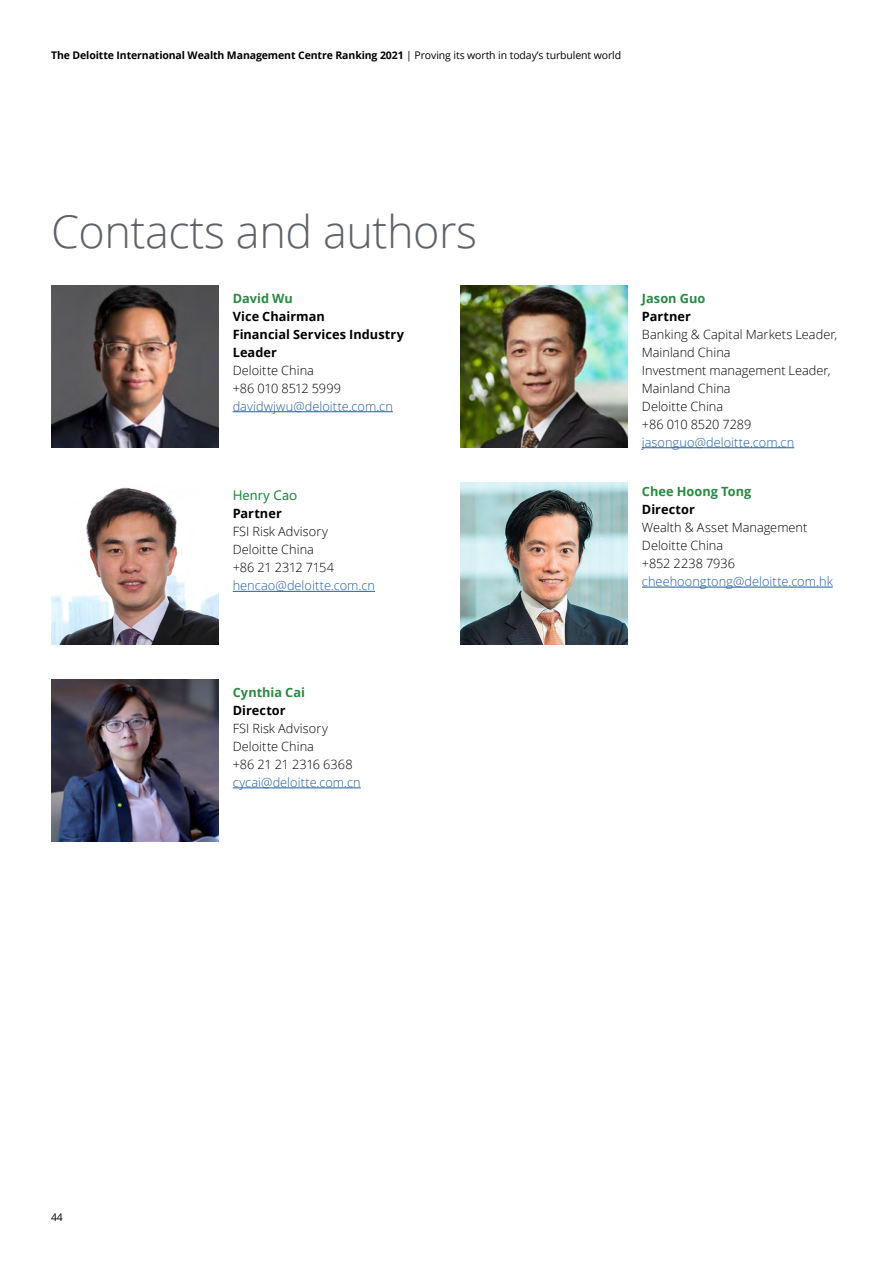
<style>
.page{position:relative;width:893px;height:1263px;background:#fff}
.page>*{position:absolute;margin:0;border:0;box-sizing:border-box;transform-origin:0 0}
.t1{font:300 45px "Open Sans";letter-spacing:-.01em;color:#5f6369}
.t2{font:300 12.75px/18px "Open Sans";color:#000}
.t3{font:300 12.75px "Open Sans";letter-spacing:.005em;color:#205d9e}
.t4{font:700 12.75px/18px "Open Sans";letter-spacing:.005em;color:#000}
.t5{font:700 12.75px "Open Sans";letter-spacing:.005em;color:#288a42}
.t6{font:12.75px "Microsoft Ya Hei UI";letter-spacing:.005em;color:#288a42}
.t7{font:700 10.5px "Open Sans";letter-spacing:-.01em;color:#000}
.t8{font:10.5px "Open Sans";color:#000}
.s1{font-weight:400}
</style>
<div class="page">
<img style="left:51px;top:487px;width:168px;height:157px">
<img style="left:51px;top:286px;width:168px;height:162px">
<img style="left:51px;top:680px;width:168px;height:162px">
<img style="left:460px;top:286px;width:168px;height:162px">
<hr style="left:233px;top:591px;width:142px;height:1px;background:#205d9e">
<hr style="left:233px;top:411px;width:160px;height:1px;background:#205d9e">
<hr style="left:233px;top:787px;width:128px;height:1px;background:#205d9e">
<hr style="left:642px;top:447px;width:152px;height:1px;background:#205d9e">
<img style="left:460px;top:482px;width:168px;height:162px">
<hr style="left:642px;top:587px;width:191px;height:1px;background:#205d9e">
<p class="t7" style="left:51px;top:48px;width:572px">The Deloitte International Wealth Management Centre Ranking 2021 <span class="s1">| Proving its worth in today’s turbulent world</span></p>
<h1 class="t1" style="left:51px;top:201px;width:428px">Contacts and authors</h1>
<p class="t5" style="left:233px;top:289px;width:62px">David Wu</p>
<p class="t4" style="left:233px;top:307px;width:173px">Vice Chairman<br>Financial Services Industry<br>Leader</p>
<p class="t2" style="left:233px;top:361px;width:110px">Deloitte China<br>+86 010 8512 5999</p>
<p class="t3" style="left:233px;top:397px;width:162px">davidwjwu@deloitte.com.cn</p>
<p class="t6" style="left:233px;top:487px;width:66px">Henry Cao</p>
<p class="t4" style="left:233px;top:504px;width:51px">Partner</p>
<p class="t2" style="left:233px;top:522px;width:103px">FSI Risk Advisory<br>Deloitte China +86 21 2312 7154</p>
<p class="t3" style="left:233px;top:577px;width:144px">hencao@deloitte.com.cn</p>
<p class="t5" style="left:233px;top:683px;width:74px">Cynthia Cai</p>
<p class="t4" style="left:233px;top:701px;width:54px">Director</p>
<p class="t2" style="left:233px;top:719px;width:121px">FSI Risk Advisory<br>Deloitte China<br>+86 21 21 2316 6368</p>
<p class="t3" style="left:233px;top:773px;width:130px">cycai@deloitte.com.cn</p>
<p class="t5" style="left:642px;top:289px;width:65px">Jason Guo</p>
<p class="t4" style="left:642px;top:307px;width:51px">Partner</p>
<p class="t2" style="left:642px;top:325px;width:197px">Banking &amp; Capital Markets Leader,<br>Mainland China<br>Investment management Leader,<br>Mainland China<br>Deloitte China<br>+86 010 8520 7289</p>
<p class="t3" style="left:642px;top:433px;width:154px">jasonguo@deloitte.com.cn</p>
<p class="t5" style="left:642px;top:482px;width:111px">Chee Hoong Tong</p>
<p class="t4" style="left:642px;top:500px;width:54px">Director</p>
<p class="t2" style="left:642px;top:518px;width:167px">Wealth &amp; Asset Management<br>Deloitte China<br>+852 2238 7936</p>
<p class="t3" style="left:642px;top:573px;width:192px">cheehoongtong@deloitte.com.hk</p>
<p class="t8" style="left:51px;top:1210px;width:13px">44</p>
</div>
